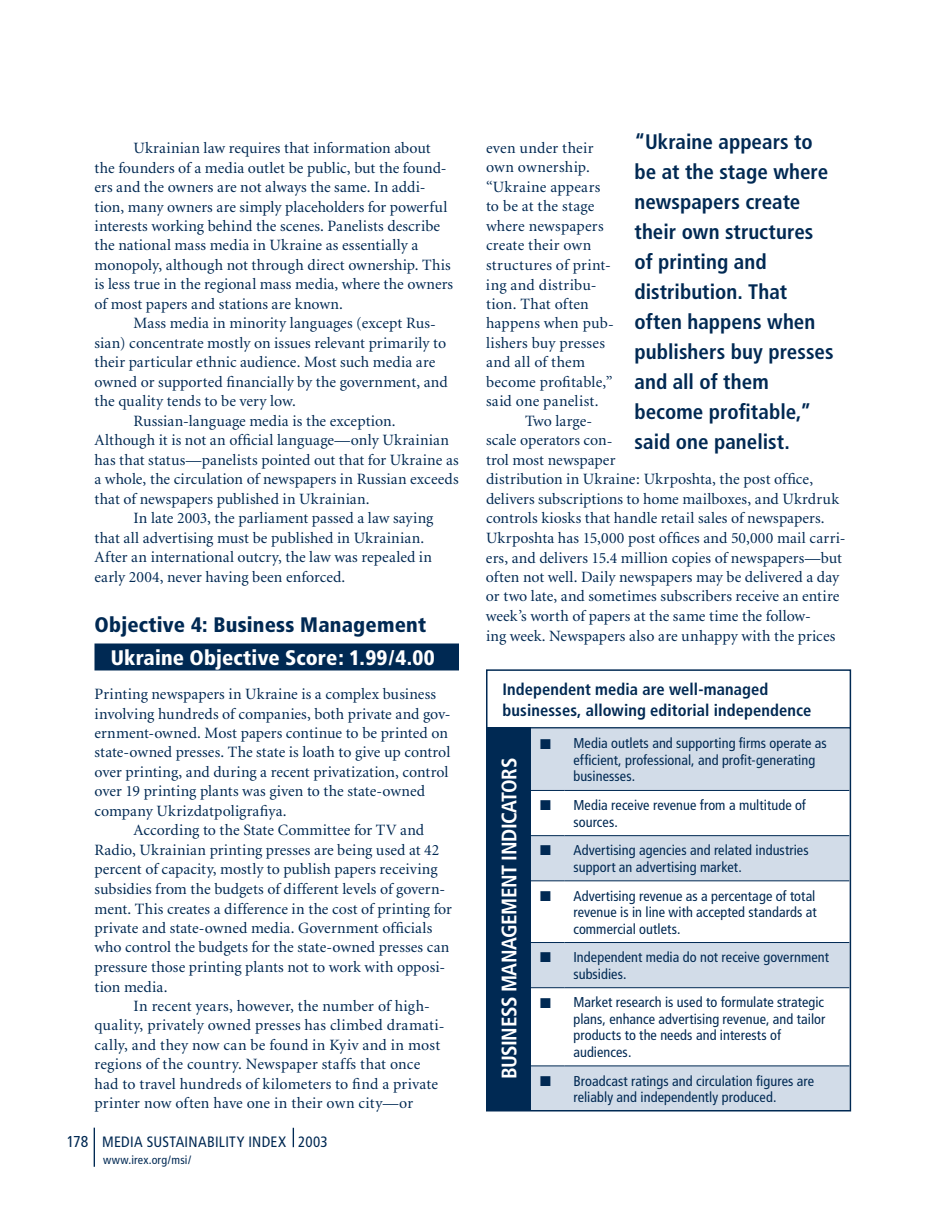
<style>
.page{position:relative;width:945px;height:1215px;background:#fff}
.page>*{position:absolute;margin:0;border:0;box-sizing:border-box;transform-origin:0 0}
.t1{font:700 condensed 21px/30px "Frutiger";color:#002953}
.t2{font:900 condensed 21px "Frutiger";letter-spacing:.005em;color:#fff}
.t3{font:900 condensed 21px "Frutiger";letter-spacing:.01em;color:#002953}
.t4{font:700 condensed 21px "Frutiger";letter-spacing:-.02em;color:#fff}
.t5{font:700 condensed 16.5px/21px "Frutiger";letter-spacing:.005em;color:#002953}
.t6{font:15.75px/19.5px "Minion";letter-spacing:.005em;color:#002953}
.t7{font:15.75px "Minion";letter-spacing:.025em;color:#002953}
.t8{font:condensed 15.75px "Frutiger";color:#002953}
.t9{font:condensed 15px "Frutiger";letter-spacing:.02em;color:#002953}
.t10{font:condensed 14.25px/16.5px "Frutiger";letter-spacing:.005em;color:#002953}
.t11{font:condensed 12px "Frutiger";letter-spacing:.01em;color:#002953}
</style>
<div class="page">
<hr style="left:94px;top:1128px;width:1px;height:39px;background:#002953">
<svg style="left:293px;top:1128px;width:1px;height:19px"></svg>
<div style="left:94px;top:644px;width:365px;height:26px;background:#002953"></div>
<div style="left:486px;top:727px;width:45px;height:383px;background:#002953"></div>
<hr style="left:487px;top:727px;width:363px;height:2px;background:#002953">
<svg style="left:531px;top:729px;width:317px;height:380px;fill:#d2dce8"></svg>
<hr style="left:531px;top:790px;width:33px;height:1px;background:#002953">
<hr style="left:564px;top:790px;width:285px;height:1px;background:#002953">
<hr style="left:531px;top:835px;width:33px;height:1px;background:#002953">
<hr style="left:564px;top:835px;width:285px;height:1px;background:#002953">
<hr style="left:531px;top:880px;width:33px;height:1px;background:#002953">
<hr style="left:564px;top:880px;width:285px;height:1px;background:#002953">
<hr style="left:531px;top:942px;width:33px;height:1px;background:#002953">
<hr style="left:564px;top:942px;width:285px;height:1px;background:#002953">
<hr style="left:531px;top:987px;width:33px;height:1px;background:#002953">
<hr style="left:564px;top:987px;width:285px;height:1px;background:#002953">
<hr style="left:531px;top:1066px;width:33px;height:1px;background:#002953">
<hr style="left:564px;top:1066px;width:285px;height:1px;background:#002953">
<div style="left:486px;top:669px;width:365px;height:443px;border:2px solid #002953"></div>
<p class="t6" style="left:94px;top:139px;width:360px;text-indent:39px">Ukrainian law requires that information about the founders of a media outlet be public, but the found&shy;ers and the owners are not always the same. In addi&shy;tion, many owners are simply placeholders for powerful interests working behind the scenes. Panelists describe the national mass media in Ukraine as essentially a monopoly, although not through direct ownership. This is less true in the regional mass media, where the owners of most papers and stations are known.</p>
<p class="t6" style="left:133px;top:314px;width:304px">Mass media in minority languages (except Rus-</p>
<p class="t6" style="left:94px;top:334px;width:353px">sian) concentrate mostly on issues relevant primarily to</p>
<p class="t6" style="left:94px;top:353px;width:342px">their particular ethnic audience. Most such media are</p>
<p class="t6" style="left:94px;top:373px;width:355px">owned or supported financially by the government, and</p>
<p class="t6" style="left:94px;top:392px;width:203px">the quality tends to be very low.</p>
<p class="t6" style="left:134px;top:412px;width:263px">Russian-language media is the exception.</p>
<p class="t6" style="left:94px;top:431px;width:356px">Although it is not an official language—only Ukrainian</p>
<p class="t6" style="left:94px;top:451px;width:366px">has that status—panelists pointed out that for Ukraine as</p>
<p class="t6" style="left:94px;top:470px;width:366px">a whole, the circulation of newspapers in Russian exceeds</p>
<p class="t6" style="left:94px;top:490px;width:277px">that of newspapers published in Ukrainian.</p>
<p class="t6" style="left:134px;top:509px;width:301px">In late 2003, the parliament passed a law saying</p>
<p class="t6" style="left:94px;top:529px;width:331px">that all advertising must be published in Ukrainian.</p>
<p class="t6" style="left:94px;top:548px;width:339px">After an international outcry, the law was repealed in</p>
<p class="t6" style="left:94px;top:568px;width:252px">early 2004, never having been enforced.</p>
<h1 class="t3" style="left:94px;top:612px;width:333px">Objective 4: Business Management</h1>
<h1 class="t2" style="left:111px;top:645px;width:325px">Ukraine Objective Score: 1.99/4.00</h1>
<p class="t6" style="left:94px;top:685px;width:343px">Printing newspapers in Ukraine is a complex business</p>
<p class="t6" style="left:94px;top:704px;width:358px">involving hundreds of companies, both private and gov-</p>
<p class="t6" style="left:94px;top:724px;width:355px">ernment-owned. Most papers continue to be printed on</p>
<p class="t6" style="left:94px;top:743px;width:357px">state-owned presses. The state is loath to give up control</p>
<p class="t6" style="left:94px;top:763px;width:355px">over printing, and during a recent privatization, control</p>
<p class="t6" style="left:94px;top:782px;width:332px">over 19 printing plants was given to the state-owned</p>
<p class="t6" style="left:94px;top:802px;width:194px">company Ukrizdatpoligrafiya.</p>
<p class="t6" style="left:134px;top:821px;width:292px">According to the State Committee for TV and</p>
<p class="t6" style="left:94px;top:841px;width:347px">Radio, Ukrainian printing presses are being used at 42</p>
<p class="t6" style="left:94px;top:860px;width:345px">percent of capacity, mostly to publish papers receiving</p>
<p class="t6" style="left:94px;top:880px;width:352px">subsidies from the budgets of different levels of govern-</p>
<p class="t6" style="left:94px;top:899px;width:359px">ment. This creates a difference in the cost of printing for</p>
<p class="t6" style="left:94px;top:919px;width:339px">private and state-owned media. Government officials</p>
<p class="t6" style="left:94px;top:938px;width:357px">who control the budgets for the state-owned presses can</p>
<p class="t6" style="left:94px;top:958px;width:352px">pressure those printing plants not to work with opposi-</p>
<p class="t6" style="left:95px;top:977px;width:74px">tion media.</p>
<p class="t6" style="left:134px;top:997px;width:298px">In recent years, however, the number of high-</p>
<p class="t6" style="left:95px;top:1016px;width:352px">quality, privately owned presses has climbed dramati-</p>
<p class="t6" style="left:95px;top:1036px;width:347px">cally, and they now can be found in Kyiv and in most</p>
<p class="t6" style="left:95px;top:1055px;width:327px">regions of the country. Newspaper staffs that once</p>
<p class="t6" style="left:95px;top:1075px;width:345px">had to travel hundreds of kilometers to find a private</p>
<p class="t6" style="left:95px;top:1094px;width:320px">printer now often have one in their own city—or</p>
<p class="t8" style="left:67px;top:1133px;width:23px">178</p>
<p class="t9" style="left:102px;top:1133px;width:227px">MEDIA SUSTAINABILITY INDEX 2003</p>
<p class="t11" style="left:103px;top:1153px;width:90px">www.irex.org/msi/</p>
<h1 class="t1" style="left:634px;top:127px;width:201px">“Ukraine appears to be at the stage where newspapers create their own structures of printing and distribution. That often happens when publishers buy presses and all of them become profitable,” said one panelist.</h1>
<p class="t6" style="left:486px;top:139px;width:109px">even under their</p>
<p class="t6" style="left:486px;top:158px;width:105px">own ownership.</p>
<p class="t6" style="left:486px;top:178px;width:116px">“Ukraine appears</p>
<p class="t6" style="left:486px;top:197px;width:110px">to be at the stage</p>
<p class="t6" style="left:486px;top:217px;width:119px">where newspapers</p>
<p class="t6" style="left:486px;top:236px;width:107px">create their own</p>
<p class="t7" style="left:486px;top:257px;width:126px">structures of print-</p>
<p class="t7" style="left:486px;top:277px;width:112px">ing and distribu-</p>
<p class="t6" style="left:486px;top:295px;width:104px">tion. That often</p>
<p class="t6" style="left:486px;top:314px;width:129px">happens when pub-</p>
<p class="t6" style="left:486px;top:334px;width:121px">lishers buy presses</p>
<p class="t7" style="left:486px;top:355px;width:100px">and all of them</p>
<p class="t6" style="left:486px;top:373px;width:128px">become profitable,”</p>
<p class="t6" style="left:486px;top:392px;width:114px">said one panelist.</p>
<p class="t6" style="left:525px;top:412px;width:69px">Two large-</p>
<p class="t6" style="left:486px;top:431px;width:128px">scale operators con-</p>
<p class="t6" style="left:486px;top:451px;width:131px">trol most newspaper</p>
<p class="t6" style="left:486px;top:470px;width:329px">distribution in Ukraine: Ukrposhta, the post office,</p>
<p class="t6" style="left:486px;top:490px;width:355px">delivers subscriptions to home mailboxes, and Ukrdruk</p>
<p class="t6" style="left:486px;top:509px;width:340px">controls kiosks that handle retail sales of newspapers.</p>
<p class="t6" style="left:486px;top:529px;width:361px">Ukrposhta has 15,000 post offices and 50,000 mail carri-</p>
<p class="t6" style="left:486px;top:548px;width:358px">ers, and delivers 15.4 million copies of newspapers—but</p>
<p class="t6" style="left:486px;top:568px;width:355px">often not well. Daily newspapers may be delivered a day</p>
<p class="t6" style="left:486px;top:587px;width:355px">or two late, and sometimes subscribers receive an entire</p>
<p class="t6" style="left:486px;top:607px;width:326px">week’s worth of papers at the same time the follow-</p>
<p class="t6" style="left:486px;top:626px;width:351px">ing week. Newspapers also are unhappy with the prices</p>
<p class="t5" style="left:502px;top:679px;width:310px">Independent media are well-managed businesses, allowing editorial independence</p>
<h1 class="t4" style="left:497px;top:1079px;width:323px;rotate:-90deg">BUSINESS MANAGEMENT INDICATORS</h1>
<p class="t10" style="left:573px;top:735px;width:255px;text-indent:-33px">■ Media outlets and supporting firms operate as efficient, professional, and profit-generating businesses.</p>
<p class="t10" style="left:573px;top:797px;width:234px;text-indent:-33px">■ Media receive revenue from a multitude of sources.</p>
<p class="t10" style="left:573px;top:842px;width:237px;text-indent:-33px">■ Advertising agencies and related industries support an advertising market.</p>
<p class="t10" style="left:573px;top:887px;width:245px;text-align:justify;text-indent:-33px">■ Advertising revenue as a percentage of total revenue is in line with accepted standards at commercial outlets.</p>
<p class="t10" style="left:573px;top:949px;width:257px;text-indent:-33px">■ Independent media do not receive government subsidies.</p>
<p class="t10" style="left:573px;top:994px;width:254px;text-indent:-33px">■ Market research is used to formulate strategic plans, enhance advertising revenue, and tailor products to the needs and interests of audiences.</p>
<p class="t10" style="left:540px;top:1072px;width:276px;text-align:center">■ Broadcast ratings and circulation figures are reliably and independently produced.</p>
</div>
